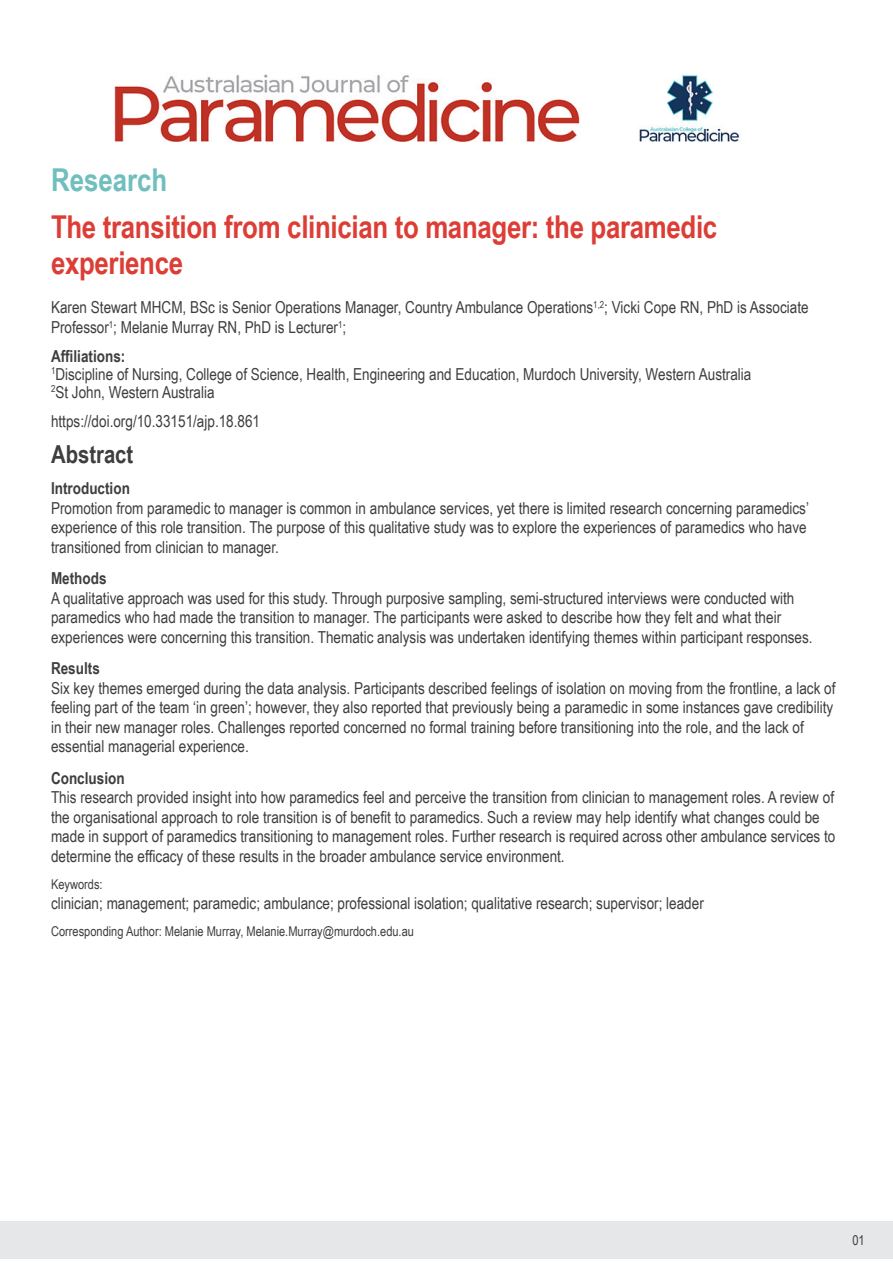
<style>
.page{position:relative;width:893px;height:1263px;background:#fff}
.page>*{position:absolute;margin:0;border:0;box-sizing:border-box;transform-origin:0 0}
.t1{font:700 31.5px/36px "Arial Narrow";letter-spacing:-.01em;color:#dc3e36}
.t2{font:700 31.5px "Arial Narrow";color:#70bebe}
.t3{font:700 24.75px "Arial Narrow";color:#3e3e3f}
.t4{font:16.5px/19.5px "Arial Narrow";color:#3e3e3f}
.t5{font:700 16.5px "Arial Narrow";color:#3e3e3f}
.t6{font:13.5px "Arial Narrow";color:#3e3e3f}
</style>
<div class="page">
<div style="left:0;top:1221px;width:893px;height:38px;background:#e6e7e9"></div>
<img style="left:114px;top:74px;width:626px;height:68px">
<p class="t2" style="left:51px;top:156px;width:118px">Research</p>
<p class="t1" style="left:51px;top:207px;width:668px">The transition from clinician to manager: the paramedic experience</p>
<p class="t4" style="left:51px;top:297px;width:759px">Karen Stewart MHCM, BSc is Senior Operations Manager, Country Ambulance Operations<sup>1,2</sup>; Vicki Cope RN, PhD is Associate<br>Professor<sup>1</sup>; Melanie Murray RN, PhD is Lecturer<sup>1</sup>;</p>
<p class="t5" style="left:51px;top:344px;width:76px">Affiliations:</p>
<p class="t4" style="left:51px;top:364px;width:702px"><sup>1</sup>Discipline of Nursing, College of Science, Health, Engineering and Education, Murdoch University, Western Australia</p>
<p class="t4" style="left:51px;top:382px;width:165px"><sup>2</sup>St John, Western Australia</p>
<p class="t4" style="left:51px;top:411px;width:211px">https://doi.org/10.33151/ajp.18.861</p>
<p class="t3" style="left:51px;top:435px;width:84px">Abstract</p>
<p class="t5" style="left:51px;top:476px;width:80px">Introduction</p>
<p class="t4" style="left:51px;top:498px;width:759px">Promotion from paramedic to manager is common in ambulance services, yet there is limited research concerning paramedics’ experience of this role transition. The purpose of this qualitative study was to explore the experiences of paramedics who have transitioned from clinician to manager.</p>
<p class="t5" style="left:51px;top:566px;width:57px">Methods</p>
<p class="t4" style="left:51px;top:588px;width:763px">A qualitative approach was used for this study. Through purposive sampling, semi-structured interviews were conducted with paramedics who had made the transition to manager. The participants were asked to describe how they felt and what their experiences were concerning this transition. Thematic analysis was undertaken identifying themes within participant responses.</p>
<p class="t5" style="left:51px;top:656px;width:50px">Results</p>
<p class="t4" style="left:51px;top:678px;width:786px">Six key themes emerged during the data analysis. Participants described feelings of isolation on moving from the frontline, a lack of feeling part of the team ‘in green’; however, they also reported that previously being a paramedic in some instances gave credibility in their new manager roles. Challenges reported concerned no formal training before transitioning into the role, and the lack of essential managerial experience.</p>
<p class="t5" style="left:51px;top:765px;width:75px">Conclusion</p>
<p class="t4" style="left:51px;top:787px;width:786px">This research provided insight into how paramedics feel and perceive the transition from clinician to management roles. A review of the organisational approach to role transition is of benefit to paramedics. Such a review may help identify what changes could be made in support of paramedics transitioning to management roles. Further research is required across other ambulance services to determine the efficacy of these results in the broader ambulance service environment.</p>
<p class="t6" style="left:51px;top:874px;width:53px">Keywords:</p>
<p class="t4" style="left:51px;top:892px;width:654px">clinician; management; paramedic; ambulance; professional isolation; qualitative research; supervisor; leader</p>
<p class="t6" style="left:51px;top:921px;width:364px">Corresponding Author: Melanie Murray, Melanie.Murray@murdoch.edu.au</p>
<p class="t6" style="left:852px;top:1230px;width:14px">01</p>
</div>
